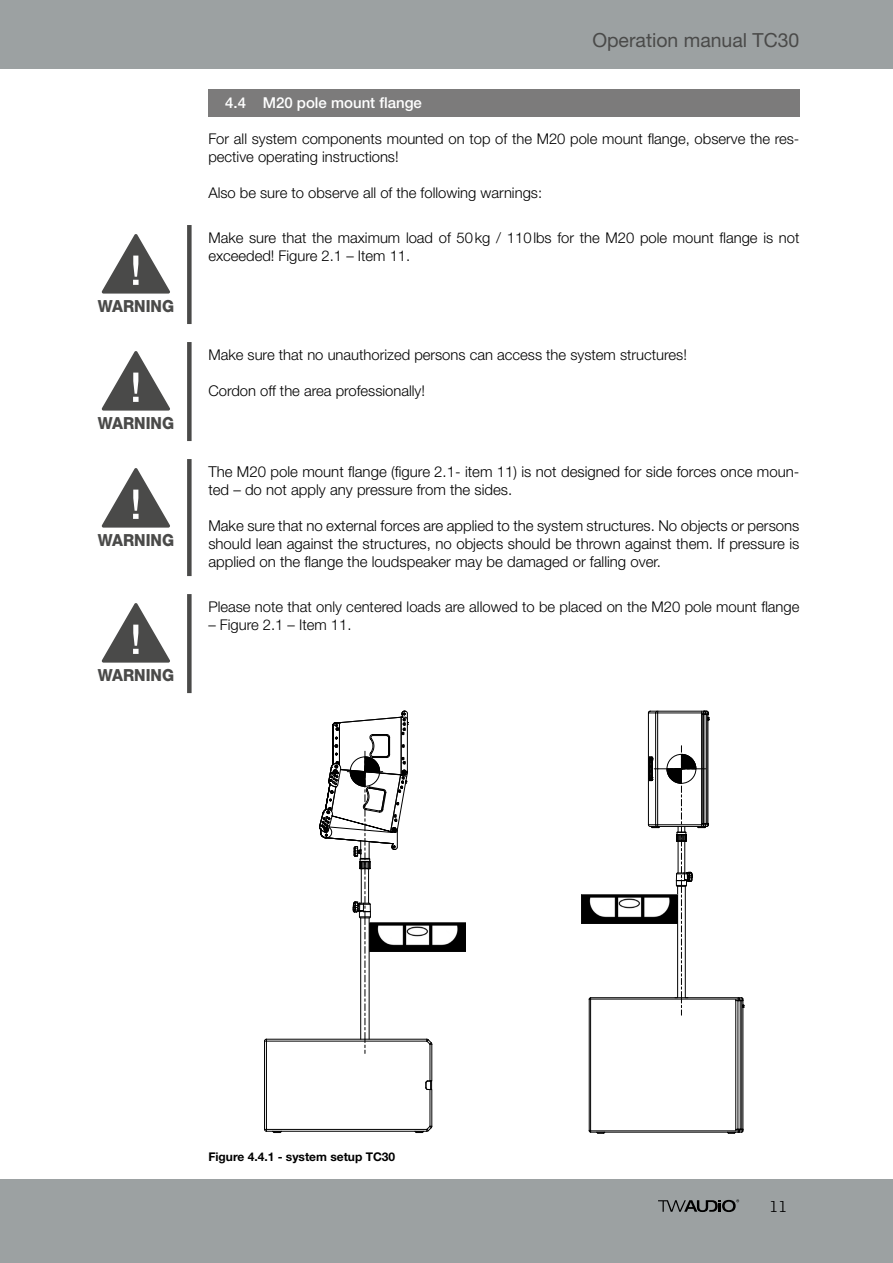
<style>
.page{position:relative;width:893px;height:1263px;background:#fff}
.page>*{position:absolute;margin:0;border:0;box-sizing:border-box;transform-origin:0 0}
.t1{font:19.5px "Helvetica Neue LT Std";color:#4a4a49}
.t2{font:800 16.65px "Helvetica Neue LT Std";color:#4a4a49;scale:.93 1}
.t3{font:300 16.5px "Lexia";color:#000}
.t4{font:300 15px/18px "Helvetica Neue LT Std";color:#000}
.t5{font:500 15px "Helvetica Neue LT Std";color:#fff}
.t6{font:300 14.85px/18px "Helvetica Neue LT Std";color:#000}
.t7{font:700 12px "Helvetica Neue LT Std";color:#000}
</style>
<div class="page">
<div style="left:0;top:0;width:893px;height:69px;background:#9ca1a2"></div>
<div style="left:0;top:1179px;width:893px;height:84px;background:#9ca1a2"></div>
<svg style="left:658px;top:1199px;width:81px;height:13px"></svg>
<div style="left:266px;top:1041px;width:161px;height:89px;border:1px solid #000"></div>
<hr style="left:264px;top:1041px;width:1px;height:88px;background:#000">
<hr style="left:266px;top:1131px;width:161px;height:1px;background:#000">
<hr style="left:266px;top:1039px;width:161px;height:1px;background:#000">
<svg style="left:264px;top:1129px;width:19px;height:4px"></svg>
<svg style="left:414px;top:1038px;width:18px;height:95px"></svg>
<svg style="left:319px;top:711px;width:89px;height:342px"></svg>
<img style="left:369px;top:922px;width:96px;height:30px">
<div style="left:187px;top:594px;width:5px;height:99px;background:#4a4a49"></div>
<svg style="left:102px;top:603px;width:68px;height:60px"></svg>
<hr style="left:658px;top:713px;width:45px;height:1px;background:#000">
<hr style="left:650px;top:711px;width:57px;height:1px;background:#000">
<svg style="left:648px;top:710px;width:11px;height:4px"></svg>
<hr style="left:701px;top:713px;width:1px;height:112px;background:#000">
<hr style="left:657px;top:713px;width:1px;height:112px;background:#000">
<hr style="left:655px;top:713px;width:1px;height:112px;background:#000">
<hr style="left:648px;top:713px;width:1px;height:112px;background:#000">
<hr style="left:703px;top:714px;width:1px;height:109px;background:#000">
<hr style="left:702px;top:714px;width:1px;height:110px;background:#000">
<hr style="left:708px;top:715px;width:1px;height:108px;background:#000">
<hr style="left:704px;top:715px;width:1px;height:108px;background:#000">
<hr style="left:706px;top:715px;width:1px;height:108px;background:#000">
<hr style="left:707px;top:715px;width:1px;height:108px;background:#000">
<svg style="left:701px;top:710px;width:8px;height:11px"></svg>
<svg style="left:589px;top:746px;width:155px;height:388px"></svg>
<img style="left:581px;top:894px;width:96px;height:30px">
<div style="left:208px;top:89px;width:591px;height:28px;background:#7c7b7b"></div>
<div style="left:187px;top:225px;width:5px;height:99px;background:#4a4a49"></div>
<svg style="left:102px;top:234px;width:68px;height:60px"></svg>
<div style="left:187px;top:342px;width:5px;height:99px;background:#4a4a49"></div>
<svg style="left:102px;top:351px;width:68px;height:60px"></svg>
<div style="left:187px;top:459px;width:5px;height:117px;background:#4a4a49"></div>
<svg style="left:102px;top:468px;width:68px;height:60px"></svg>
<p class="t2" style="left:98px;top:296px;width:84px">WARNING</p>
<p class="t2" style="left:98px;top:413px;width:84px">WARNING</p>
<p class="t2" style="left:98px;top:530px;width:84px">WARNING</p>
<p class="t2" style="left:98px;top:665px;width:84px">WARNING</p>
<p class="t5" style="left:225px;top:94px;width:198px">4.4 M20 pole mount flange</p>
<h1 class="t1" style="left:592px;top:29px;width:209px">Operation manual TC30</h1>
<p class="t6" style="left:208px;top:129px;width:593px">For all system components mounted on top of the M20 pole mount flange, observe the res&shy;pective operating instructions!</p>
<p class="t6" style="left:208px;top:183px;width:335px">Also be sure to observe all of the following warnings:</p>
<p class="t6" style="left:208px;top:228px;width:593px">Make sure that the maximum load of 50kg / 110lbs for the M20 pole mount flange is not exceeded! Figure 2.1 – Item 11.</p>
<p class="t6" style="left:208px;top:345px;width:480px">Make sure that no unauthorized persons can access the system structures!</p>
<p class="t6" style="left:208px;top:381px;width:218px">Cordon off the area professionally!</p>
<p class="t4" style="left:208px;top:462px;width:593px">The M20 pole mount flange (figure 2.1- item 11) is not designed for side forces once moun&shy;ted – do not apply any pressure from the sides.</p>
<p class="t4" style="left:208px;top:516px;width:593px;text-align:justify">Make sure that no external forces are applied to the system structures. No objects or persons should lean against the structures, no objects should be thrown against them. If pressure is applied on the flange the loudspeaker may be damaged or falling over.</p>
<p class="t6" style="left:208px;top:597px;width:593px">Please note that only centered loads are allowed to be placed on the M20 pole mount flange</p>
<p class="t6" style="left:208px;top:615px;width:145px">– Figure 2.1 – Item 11.</p>
<p class="t7" style="left:208px;top:1149px;width:188px">Figure 4.4.1 - system setup TC30</p>
<p class="t3" style="left:769px;top:1195px;width:19px">11</p>
</div>
